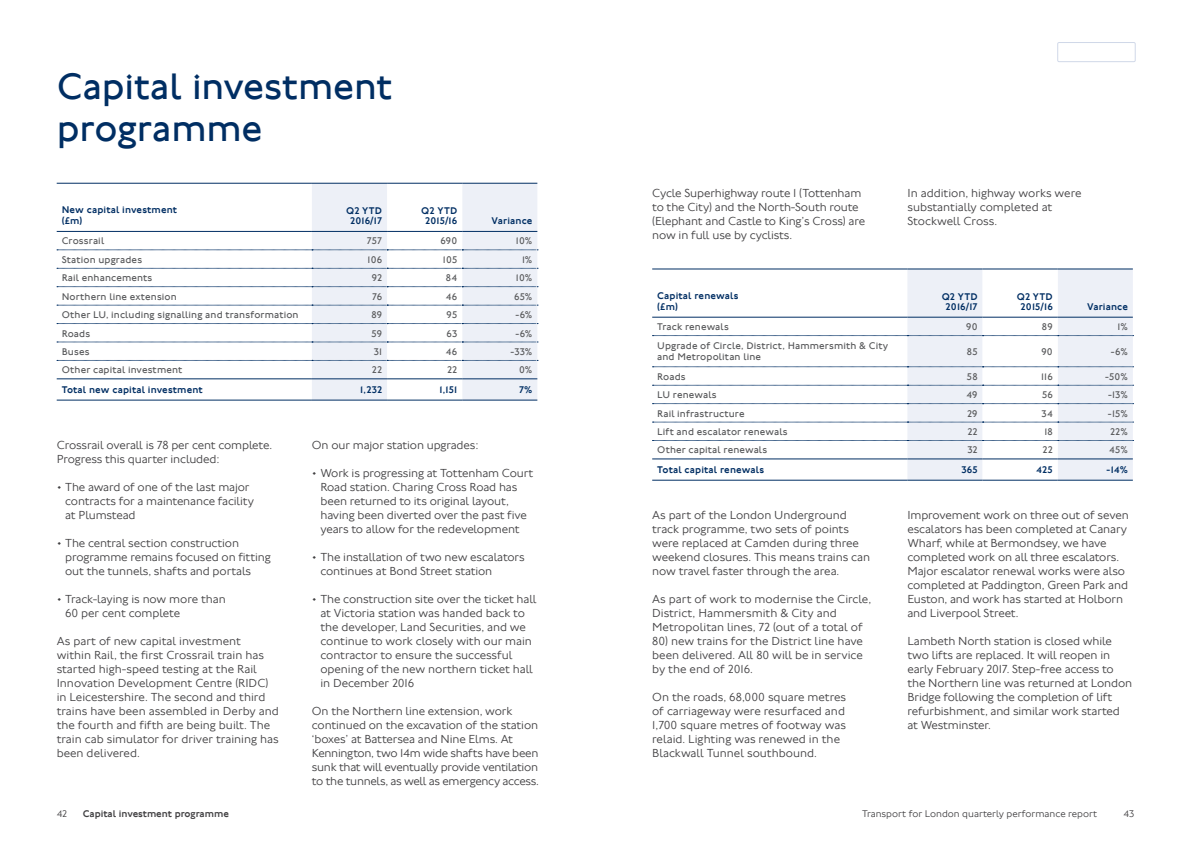
<style>
.page{position:relative;width:1191px;height:842px;background:#fff}
.page>*{position:absolute;margin:0;border:0;box-sizing:border-box;transform-origin:0 0}
.t1{font:38px/42px "Johnston 100";letter-spacing:-.005em;color:#002e63}
.t2{font:300 12px/14px "Johnston 100";letter-spacing:-.01em;color:#414042}
.t3{font:10px/11px "Johnston 100";letter-spacing:.015em;color:#58595b}
.t4{font:500 10px/10px "Johnston 100";letter-spacing:.015em;color:#002e63;text-align:center}
.t5{font:300 10px "Johnston 100";color:#414042}
.t6{font:500 10px "Johnston 100";color:#414042}
</style>
<div class="page">
<svg style="left:57px;top:183px;width:481px;height:217px"></svg>
<hr style="left:57px;top:378px;width:255px;height:1px;background:#002e63">
<hr style="left:312px;top:378px;width:75px;height:1px;background:#002e63">
<hr style="left:387px;top:378px;width:75px;height:1px;background:#002e63">
<hr style="left:462px;top:378px;width:75px;height:1px;background:#002e63">
<hr style="left:57px;top:400px;width:255px;height:1px;background:#002e63">
<hr style="left:312px;top:400px;width:75px;height:1px;background:#002e63">
<hr style="left:387px;top:400px;width:75px;height:1px;background:#002e63">
<hr style="left:462px;top:400px;width:75px;height:1px;background:#002e63">
<svg style="left:652px;top:269px;width:481px;height:211px"></svg>
<hr style="left:652px;top:458px;width:255px;height:1px;background:#002e63">
<hr style="left:907px;top:458px;width:75px;height:1px;background:#002e63">
<hr style="left:982px;top:458px;width:75px;height:1px;background:#002e63">
<hr style="left:1057px;top:458px;width:75px;height:1px;background:#002e63">
<hr style="left:652px;top:480px;width:255px;height:1px;background:#002e63">
<hr style="left:907px;top:480px;width:75px;height:1px;background:#002e63">
<hr style="left:982px;top:480px;width:75px;height:1px;background:#002e63">
<hr style="left:1057px;top:480px;width:75px;height:1px;background:#002e63">
<div style="left:1057px;top:42px;width:78px;height:20px;border:1px solid #d0d8e8"></div>
<h1 class="t1" style="left:57px;top:66px;width:337px">Capital investment programme</h1>
<p class="t4" style="left:62px;top:205px;width:117px;line-height:11px;text-align:left">New capital investment (£m)</p>
<p class="t4" style="left:346px;top:206px;width:37px">Q2 YTD<br>2016/17</p>
<p class="t4" style="left:421px;top:206px;width:37px">Q2 YTD<br>2015/16</p>
<p class="t4" style="left:491px;top:216px;width:42px">Variance</p>
<p class="t3" style="left:62px;top:236px;width:44px">Crossrail</p>
<p class="t3" style="left:367px;top:236px;width:17px">757</p>
<p class="t3" style="left:440px;top:236px;width:18px">690</p>
<p class="t3" style="left:516px;top:236px;width:18px">10%</p>
<p class="t3" style="left:62px;top:254px;width:82px">Station upgrades</p>
<p class="t3" style="left:368px;top:254px;width:16px">106</p>
<p class="t3" style="left:443px;top:254px;width:16px">105</p>
<p class="t3" style="left:522px;top:254px;width:12px">1%</p>
<p class="t3" style="left:62px;top:273px;width:92px">Rail enhancements</p>
<p class="t3" style="left:372px;top:273px;width:12px">92</p>
<p class="t3" style="left:446px;top:273px;width:13px">84</p>
<p class="t3" style="left:516px;top:273px;width:18px">10%</p>
<p class="t3" style="left:62px;top:291px;width:117px">Northern line extension</p>
<p class="t3" style="left:372px;top:291px;width:12px">76</p>
<p class="t3" style="left:446px;top:291px;width:13px">46</p>
<p class="t3" style="left:514px;top:291px;width:20px">65%</p>
<p class="t3" style="left:62px;top:309px;width:238px">Other LU, including signalling and transformation</p>
<p class="t3" style="left:371px;top:309px;width:12px">89</p>
<p class="t3" style="left:446px;top:309px;width:12px">95</p>
<p class="t3" style="left:515px;top:309px;width:19px">-6%</p>
<p class="t3" style="left:62px;top:328px;width:30px">Roads</p>
<p class="t3" style="left:371px;top:328px;width:12px">59</p>
<p class="t3" style="left:446px;top:328px;width:12px">63</p>
<p class="t3" style="left:515px;top:328px;width:19px">-6%</p>
<p class="t3" style="left:62px;top:346px;width:29px">Buses</p>
<p class="t3" style="left:374px;top:346px;width:10px">31</p>
<p class="t3" style="left:446px;top:346px;width:13px">46</p>
<p class="t3" style="left:510px;top:346px;width:23px">-33%</p>
<p class="t3" style="left:62px;top:365px;width:122px">Other capital investment</p>
<p class="t3" style="left:372px;top:365px;width:12px">22</p>
<p class="t3" style="left:447px;top:365px;width:12px">22</p>
<p class="t3" style="left:519px;top:365px;width:15px">0%</p>
<p class="t4" style="left:62px;top:385px;width:143px">Total new capital investment</p>
<p class="t4" style="left:360px;top:385px;width:23px">1,232</p>
<p class="t4" style="left:439px;top:385px;width:19px">1,151</p>
<p class="t4" style="left:519px;top:385px;width:15px">7%</p>
<p class="t2" style="left:57px;top:438px;width:217px">Crossrail overall is 78 per cent complete.<br>Progress this quarter included:</p>
<p class="t2" style="left:65px;top:480px;width:190px;text-indent:-9px">• The award of one of the last major contracts for a maintenance facility at Plumstead</p>
<p class="t2" style="left:65px;top:536px;width:207px;text-indent:-9px">• The central section construction programme remains focused on fitting out the tunnels, shafts and portals</p>
<p class="t2" style="left:65px;top:592px;width:162px;text-indent:-9px">• Track-laying is now more than<br>60 per cent complete</p>
<p class="t2" style="left:57px;top:634px;width:224px">As part of new capital investment<br>within Rail, the first Crossrail train has started high-speed testing at the Rail Innovation Development Centre (RIDC) in Leicestershire. The second and third trains have been assembled in Derby and the fourth and fifth are being built. The train cab simulator for driver training has been delivered.</p>
<p class="t2" style="left:312px;top:438px;width:168px">On our major station upgrades:</p>
<p class="t2" style="left:320px;top:466px;width:214px;text-indent:-9px">• Work is progressing at Tottenham Court Road station. Charing Cross Road has been returned to its original layout, having been diverted over the past five years to allow for the redevelopment</p>
<p class="t2" style="left:320px;top:550px;width:206px;text-indent:-9px">• The installation of two new escalators continues at Bond Street station</p>
<p class="t2" style="left:320px;top:592px;width:218px;text-indent:-9px">• The construction site over the ticket hall at Victoria station was handed back to the developer, Land Securities, and we continue to work closely with our main contractor to ensure the successful opening of the new northern ticket hall in December 2016</p>
<p class="t2" style="left:312px;top:704px;width:228px">On the Northern line extension, work continued on the excavation of the station ‘boxes’ at Battersea and Nine Elms. At Kennington, two 14m wide shafts have been sunk that will eventually provide ventilation to the tunnels, as well as emergency access.</p>
<p class="t2" style="left:652px;top:186px;width:214px">Cycle Superhighway route 1 (Tottenham to the City) and the North-South route (Elephant and Castle to King’s Cross) are now in full use by cyclists.</p>
<p class="t2" style="left:907px;top:186px;width:176px">In addition, highway works were substantially completed at<br>Stockwell Cross.</p>
<p class="t4" style="left:657px;top:290px;width:83px;line-height:11px;text-align:left">Capital renewals (£m)</p>
<p class="t4" style="left:941px;top:292px;width:37px">Q2 YTD<br>2016/17</p>
<p class="t4" style="left:1016px;top:292px;width:37px">Q2 YTD<br>2015/16</p>
<p class="t4" style="left:1087px;top:302px;width:42px">Variance</p>
<p class="t3" style="left:657px;top:321px;width:73px">Track renewals</p>
<p class="t3" style="left:966px;top:321px;width:13px">90</p>
<p class="t3" style="left:1042px;top:321px;width:12px">89</p>
<p class="t3" style="left:1117px;top:321px;width:12px">1%</p>
<p class="t3" style="left:657px;top:341px;width:233px">Upgrade of Circle, District, Hammersmith &amp; City and Metropolitan line</p>
<p class="t3" style="left:967px;top:346px;width:12px">85</p>
<p class="t3" style="left:1041px;top:346px;width:13px">90</p>
<p class="t3" style="left:1110px;top:346px;width:19px">-6%</p>
<p class="t3" style="left:657px;top:371px;width:30px">Roads</p>
<p class="t3" style="left:967px;top:371px;width:12px">58</p>
<p class="t3" style="left:1041px;top:371px;width:13px">116</p>
<p class="t3" style="left:1105px;top:371px;width:24px">-50%</p>
<p class="t3" style="left:657px;top:389px;width:61px">LU renewals</p>
<p class="t3" style="left:966px;top:389px;width:13px">49</p>
<p class="t3" style="left:1042px;top:389px;width:12px">56</p>
<p class="t3" style="left:1108px;top:389px;width:21px">-13%</p>
<p class="t3" style="left:657px;top:408px;width:89px">Rail infrastructure</p>
<p class="t3" style="left:967px;top:408px;width:12px">29</p>
<p class="t3" style="left:1041px;top:408px;width:13px">34</p>
<p class="t3" style="left:1107px;top:408px;width:22px">-15%</p>
<p class="t3" style="left:657px;top:426px;width:132px">Lift and escalator renewals</p>
<p class="t3" style="left:967px;top:426px;width:12px">22</p>
<p class="t3" style="left:1044px;top:426px;width:10px">18</p>
<p class="t3" style="left:1110px;top:426px;width:19px">22%</p>
<p class="t3" style="left:657px;top:445px;width:112px">Other capital renewals</p>
<p class="t3" style="left:967px;top:445px;width:12px">32</p>
<p class="t3" style="left:1042px;top:445px;width:12px">22</p>
<p class="t3" style="left:1109px;top:445px;width:20px">45%</p>
<p class="t4" style="left:657px;top:465px;width:108px">Total capital renewals</p>
<p class="t4" style="left:961px;top:465px;width:18px">365</p>
<p class="t4" style="left:1036px;top:465px;width:18px">425</p>
<p class="t4" style="left:1106px;top:465px;width:23px">-14%</p>
<p class="t2" style="left:652px;top:508px;width:219px">As part of the London Underground track programme, two sets of points were replaced at Camden during three weekend closures. This means trains can now travel faster through the area.</p>
<p class="t2" style="left:652px;top:592px;width:220px">As part of work to modernise the Circle,<br>District, Hammersmith &amp; City and<br>Metropolitan lines, 72 (out of a total of</p>
<p class="t2" style="left:652px;top:634px;width:212px;text-align:justify">80) new trains for the District line have been delivered. All 80 will be in service by the end of 2016.</p>
<p class="t2" style="left:652px;top:690px;width:195px">On the roads, 68,000 square metres of carriageway were resurfaced and 1,700 square metres of footway was relaid. Lighting was renewed in the Blackwall Tunnel southbound.</p>
<p class="t2" style="left:907px;top:508px;width:223px">Improvement work on three out of seven escalators has been completed at Canary Wharf, while at Bermondsey, we have completed work on all three escalators.<br>Major escalator renewal works were also completed at Paddington, Green Park and Euston, and work has started at Holborn and Liverpool Street.</p>
<p class="t2" style="left:907px;top:634px;width:226px">Lambeth North station is closed while two lifts are replaced. It will reopen in early February 2017. Step-free access to the Northern line was returned at London Bridge following the completion of lift refurbishment, and similar work started at Westminster.</p>
<p class="t5" style="left:57px;top:808px;width:12px">42</p>
<p class="t6" style="left:83px;top:808px;width:148px">Capital investment programme</p>
<p class="t5" style="left:862px;top:808px;width:237px">Transport for London quarterly performance report</p>
<p class="t5" style="left:1123px;top:808px;width:12px">43</p>
</div>
